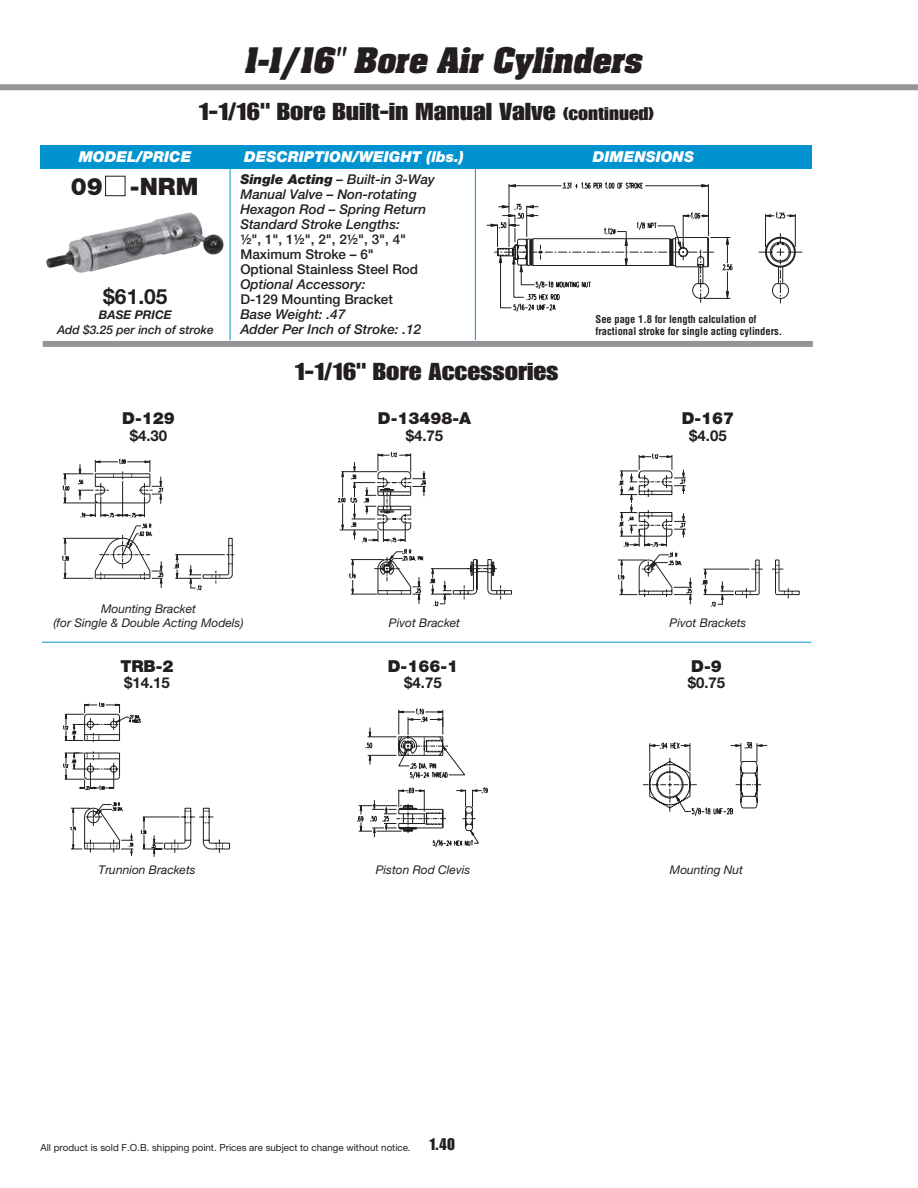
<style>
.page{position:relative;width:918px;height:1188px;background:#fff}
.page>*{position:absolute;margin:0;border:0;box-sizing:border-box;transform-origin:0 0}
.t1{font:italic 700 30px "Aachen Std";color:#231f20}
.t2{font:24px "Impact LT Std";color:#231f20;scale:1.2 1}
.t3{font:900 24px "Helvetica Neue LT Std";color:#231f20}
.t4{font:700 21px "Helvetica Neue LT Std";color:#231f20}
.t5{font:900 16.5px "Helvetica Neue LT Std";color:#231f20}
.t6{font:16.5px "Impact LT Std";color:#231f20}
.t7{font:italic 900 15px "Helvetica Neue LT Std";color:#fff}
.t8{font:700 15px "Helvetica Neue LT Std";color:#231f20}
.t9{font:italic 500 13.5px/15px "Helvetica Neue LT Std";color:#231f20}
.t10{font:italic 12px/13.5px "Helvetica Neue LT Std";color:#231f20;text-align:center}
.t11{font:italic 500 12px/15px "Helvetica Neue LT Std";color:#231f20;text-align:center}
.t12{font:700 condensed 10.5px/12px "Helvetica LT Std";color:#231f20}
.t13{font:9.75px "Helvetica Neue LT Std";color:#231f20}
.s1{font-size:18px}
.s2{font-weight:900}
.s3{font-style:normal}
.s4{font-weight:700}
</style>
<div class="page">
<div style="left:0;top:84px;width:918px;height:6px;background:#939598"></div>
<div style="left:40px;top:146px;width:772px;height:23px;background:#0093d0"></div>
<hr style="left:230px;top:169px;width:1px;height:171px;background:#0093d0">
<hr style="left:475px;top:169px;width:1px;height:171px;background:#0093d0">
<div style="left:105px;top:176px;width:20px;height:20px;border:1px solid #231f20"></div>
<div style="left:43px;top:341px;width:770px;height:6px;background:#939598"></div>
<hr style="left:42px;top:642px;width:769px;height:1px;background:#0093d0">
<img style="left:46px;top:212px;width:178px;height:61px">
<svg style="left:487px;top:181px;width:315px;height:131px"></svg>
<svg style="left:62px;top:458px;width:173px;height:133px"></svg>
<svg style="left:338px;top:451px;width:174px;height:156px"></svg>
<svg style="left:617px;top:453px;width:182px;height:154px"></svg>
<svg style="left:63px;top:703px;width:167px;height:154px"></svg>
<svg style="left:357px;top:708px;width:131px;height:139px"></svg>
<svg style="left:643px;top:742px;width:124px;height:74px"></svg>
<p class="t1" style="left:243px;top:39px;width:407px">1-1/16" Bore Air Cylinders</p>
<p class="t2" style="left:198px;top:98px;width:382px">1-1/16" Bore Built-in Manual Valve <span class="s1">(continued)</span></p>
<p class="t7" style="left:79px;top:148px;width:114px">MODEL/PRICE</p>
<p class="t7" style="left:244px;top:148px;width:221px">DESCRIPTION/WEIGHT (lbs.)</p>
<p class="t7" style="left:593px;top:148px;width:103px">DIMENSIONS</p>
<p class="t3" style="left:71px;top:172px;width:129px">09 -NRM</p>
<p class="t9" style="left:240px;top:172px;width:196px"><span class="s2">Single Acting</span> – Built-in 3-Way<br>Manual Valve – Non-rotating<br>Hexagon Rod – Spring Return<br>Standard Stroke Lengths:<br><span class="s3">½", 1", 1½", 2", 2½", 3", 4"<br>Maximum Stroke – 6"<br>Optional Stainless Steel Rod<br></span>Optional Accessory:<br><span class="s3">D-129 Mounting Bracket<br></span>Base Weight: .47<br>Adder Per Inch of Stroke: .12</p>
<p class="t4" style="left:103px;top:284px;width:66px">$61.05</p>
<p class="t11" style="left:57px;top:307px;width:158px"><span class="s4">BASE PRICE<br></span>Add $3.25 per inch of stroke</p>
<p class="t12" style="left:596px;top:313px;width:188px">See page 1.8 for length calculation of fractional stroke for single acting cylinders.</p>
<p class="t5" style="left:122px;top:408px;width:54px">D-129</p>
<p class="t8" style="left:130px;top:426px;width:39px">$4.30</p>
<p class="t2" style="left:294px;top:358px;width:222px">1-1/16" Bore Accessories</p>
<p class="t5" style="left:378px;top:408px;width:95px">D-13498-A</p>
<p class="t8" style="left:406px;top:426px;width:39px">$4.75</p>
<p class="t10" style="left:53px;top:602px;width:192px">Mounting Bracket<br>(for Single &amp; Double Acting Models)</p>
<p class="t5" style="left:120px;top:656px;width:55px">TRB-2</p>
<p class="t8" style="left:124px;top:674px;width:47px">$14.15</p>
<p class="t10" style="left:389px;top:615px;width:73px">Pivot Bracket</p>
<p class="t5" style="left:388px;top:656px;width:72px">D-166-1</p>
<p class="t8" style="left:404px;top:674px;width:39px">$4.75</p>
<p class="t10" style="left:98px;top:863px;width:99px">Trunnion Brackets</p>
<p class="t10" style="left:376px;top:863px;width:96px">Piston Rod Clevis</p>
<p class="t13" style="left:40px;top:1142px;width:372px">All product is sold F.O.B. shipping point. Prices are subject to change without notice.</p>
<p class="t6" style="left:429px;top:1134px;width:27px">1.40</p>
<p class="t5" style="left:682px;top:408px;width:54px">D-167</p>
<p class="t8" style="left:689px;top:426px;width:39px">$4.05</p>
<p class="t10" style="left:670px;top:615px;width:78px">Pivot Brackets</p>
<p class="t5" style="left:691px;top:656px;width:32px">D-9</p>
<p class="t8" style="left:688px;top:674px;width:39px">$0.75</p>
<p class="t10" style="left:670px;top:863px;width:75px">Mounting Nut</p>
</div>
